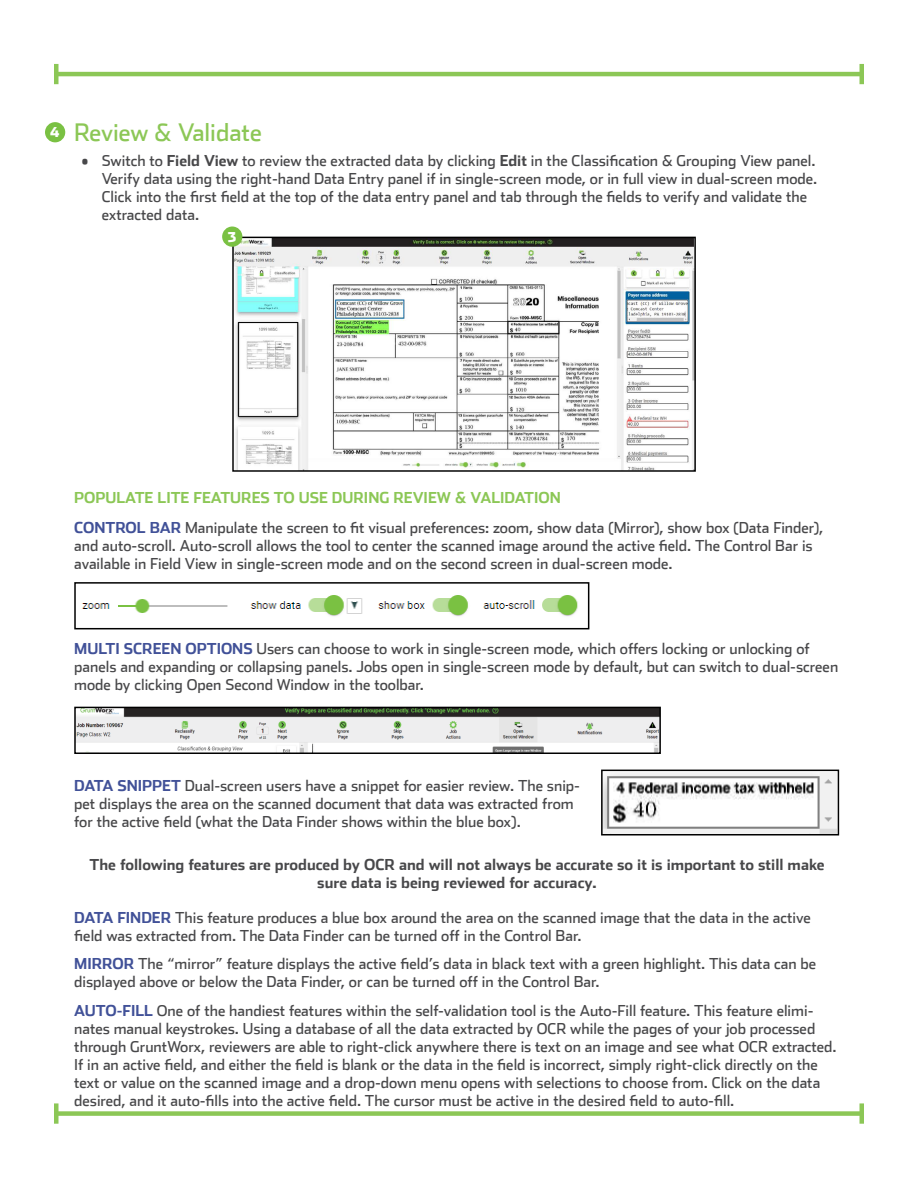
<style>
.page{position:relative;width:918px;height:1188px;background:#fff}
.page>*{position:absolute;margin:0;border:0;box-sizing:border-box;transform-origin:0 0}
.H3{font:24px "Stainless";color:#8cc756}
.P_Blue{font:15px/18px "Stainless";color:#48484a}
.Bullets{font:15px/18px "Stainless";color:#48484a}
.P_Bold_Center{font:700 15px/18px "Stainless";color:#48484a;text-align:center}
.P_Green_Left_Align{font:700 15px "Stainless";color:#8cc756}
.t1{font:900 13.5px "Stainless";color:#fff}
.s1{font-weight:700}
.s2{font-weight:700;color:#415198}
</style>
<div class="page">
<div style="left:56px;top:1111px;width:806px;height:5px;background:#8cc756"></div>
<hr style="left:54px;top:1103px;width:4px;height:21px;background:#8cc756">
<hr style="left:860px;top:1103px;width:4px;height:21px;background:#8cc756">
<hr style="left:56px;top:72px;width:806px;height:4px;background:#8cc756">
<hr style="left:54px;top:64px;width:4px;height:20px;background:#8cc756">
<hr style="left:860px;top:64px;width:4px;height:20px;background:#8cc756">
<div style="left:45px;top:122px;width:20px;height:20px;background:#7ac143;border-radius:50%"></div>
<img style="left:604px;top:773px;width:232px;height:60px">
<div style="left:601px;top:770px;width:238px;height:66px;border:2px solid #000"></div>
<img style="left:82px;top:595px;width:496px;height:21px">
<div style="left:74px;top:582px;width:515px;height:47px;border:2px solid #000"></div>
<img style="left:77px;top:710px;width:581px;height:41px">
<div style="left:74px;top:707px;width:587px;height:47px;border:2px solid #000"></div>
<img style="left:234px;top:239px;width:460px;height:231px">
<div style="left:232px;top:237px;width:464px;height:235px;border:1px solid #000"></div>
<div style="left:222px;top:227px;width:20px;height:20px;background:#7ac143;border-radius:50%"></div>
<p class="H3" style="left:50px;top:118px;width:213px"><sup>4</sup> Review &amp; Validate</p>
<p class="Bullets" style="left:102px;top:152px;width:717px;text-indent:-20px">• Switch to <span class="s1">Field View</span> to review the extracted data by clicking <span class="s1">Edit</span> in the Classification &amp; Grouping View panel.<br>Verify data using the right-hand Data Entry panel if in single-screen mode, or in full view in dual-screen mode.<br>Click into the first field at the top of the data entry panel and tab through the fields to verify and validate the extracted data.</p>
<p class="t1" style="left:228px;top:228px;width:10px">3</p>
<p class="P_Green_Left_Align" style="left:74px;top:488px;width:488px">POPULATE LITE FEATURES TO USE DURING REVIEW &amp; VALIDATION</p>
<h1 class="P_Blue" style="left:74px;top:519px;width:751px"><span class="s2">CONTROL BAR</span> Manipulate the screen to fit visual preferences: zoom, show data (Mirror), show box (Data Finder), and auto-scroll. Auto-scroll allows the tool to center the scanned image around the active field. The Control Bar is available in Field View in single-screen mode and on the second screen in dual-screen mode.</h1>
<p class="P_Blue" style="left:74px;top:639px;width:766px"><span class="s2">MULTI SCREEN OPTIONS</span> Users can choose to work in single-screen mode, which offers locking or unlocking of panels and expanding or collapsing panels. Jobs open in single-screen mode by default, but can switch to dual-screen mode by clicking Open Second Window in the toolbar.</p>
<p class="P_Blue" style="left:74px;top:776px;width:507px"><span class="s2">DATA SNIPPET</span> Dual-screen users have a snippet for easier review. The snip&shy;pet displays the area on the scanned document that data was extracted from for the active field (what the Data Finder shows within the blue box).</p>
<p class="P_Bold_Center" style="left:90px;top:855px;width:736px">The following features are produced by OCR and will not always be accurate so it is important to still make sure data is being reviewed for accuracy.</p>
<p class="P_Blue" style="left:74px;top:908px;width:738px"><span class="s2">DATA FINDER</span> This feature produces a blue box around the area on the scanned image that the data in the active field was extracted from. The Data Finder can be turned off in the Control Bar.</p>
<p class="P_Blue" style="left:74px;top:954px;width:743px"><span class="s2">MIRROR</span> The “mirror” feature displays the active field’s data in black text with a green highlight. This data can be</p>
<p class="P_Blue" style="left:74px;top:972px;width:527px">displayed above or below the Data Finder, or can be turned off in the Control Bar.</p>
<p class="P_Blue" style="left:74px;top:1001px;width:764px"><span class="s2">AUTO-FILL</span> One of the handiest features within the self-validation tool is the Auto-Fill feature. This feature elimi&shy;nates manual keystrokes. Using a database of all the data extracted by OCR while the pages of your job processed through GruntWorx, reviewers are able to right-click anywhere there is text on an image and see what OCR extracted.<br>If in an active field, and either the field is blank or the data in the field is incorrect, simply right-click directly on the text or value on the scanned image and a drop-down menu opens with selections to choose from. Click on the data desired, and it auto-fills into the active field. The cursor must be active in the desired field to auto-fill.</p>
</div>
